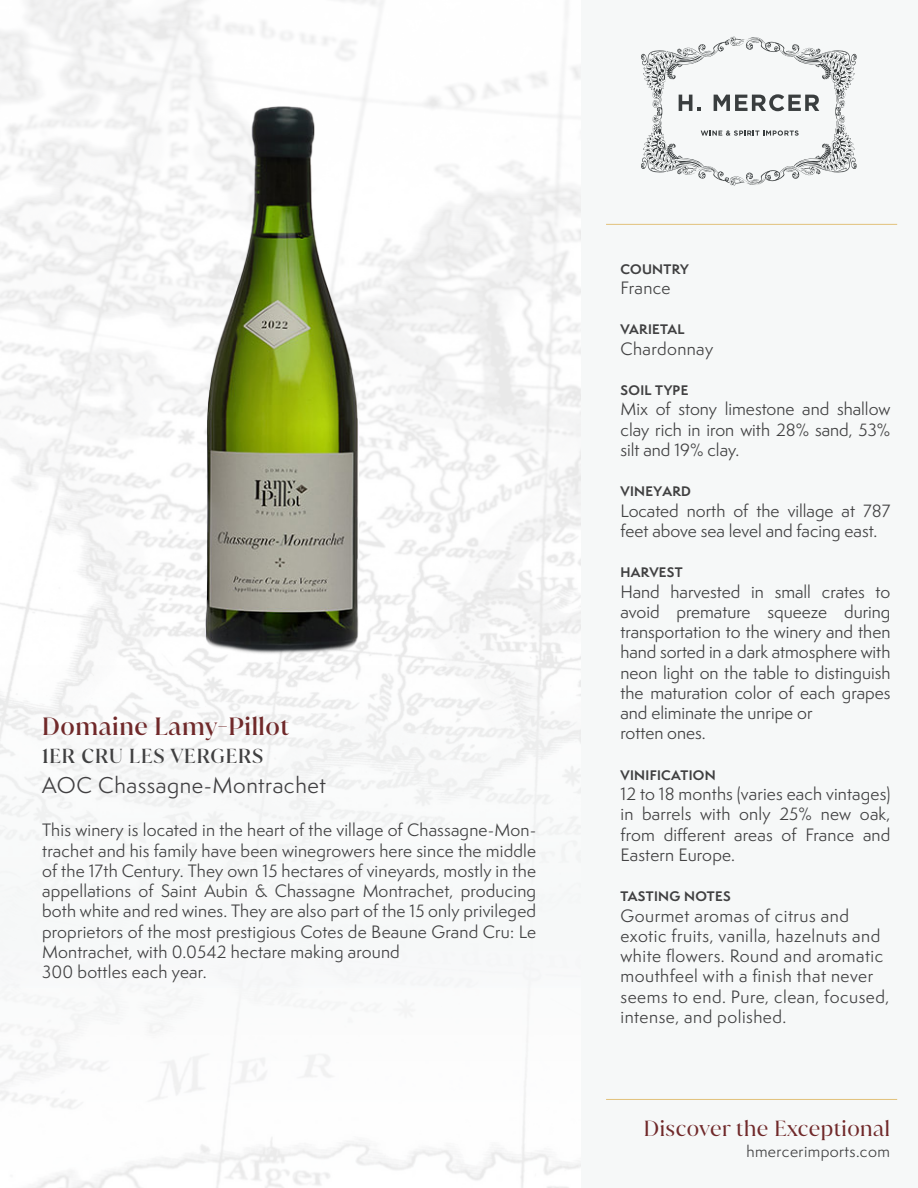
<style>
.page{position:relative;width:918px;height:1188px;background:#fff}
.page>*{position:absolute;margin:0;border:0;box-sizing:border-box;transform-origin:0 0}
.t1{font:500 24px "Juana";letter-spacing:.025em;color:#70292a}
.t2{font:21px "Semplicita Pro";letter-spacing:.025em;color:#414042}
.t3{font:21px "Juana";letter-spacing:.025em;color:#70292a}
.t4{font:500 19.5px "Juana";letter-spacing:.05em;color:#404041}
.t5{font:16.5px/20.2px "Semplicita Pro";letter-spacing:.01em;color:#404041}
.t6{font:16.5px/20.2px "Semplicita Pro";letter-spacing:.03em;color:#404041}
.t7{font:15px "Semplicita Pro";letter-spacing:.025em;color:#404041}
.t8{font:700 12.75px "Semplicita Pro";letter-spacing:.025em;color:#404041}
</style>
<div class="page">
<div style="left:0;top:665px;width:696px;height:523px;background:#f8f9fa"></div>
<div style="left:581px;top:0;width:337px;height:1188px;background:#f6f8f8"></div>
<svg style="left:641px;top:36px;width:216px;height:150px"></svg>
<hr style="left:606px;top:1099px;width:291px;height:1px;background:#e2c17b">
<hr style="left:606px;top:224px;width:291px;height:1px;background:#e2c17b">
<img style="left:205px;top:106px;width:153px;height:549px">
<h1 class="t1" style="left:42px;top:710px;width:248px">Domaine Lamy-Pillot</h1>
<p class="t4" style="left:42px;top:744px;width:223px">1ER CRU LES VERGERS</p>
<p class="t2" style="left:42px;top:771px;width:285px">AOC Chassagne-Montrachet</p>
<p class="t5" style="left:42px;top:820px;width:495px">This winery is located in the heart of the village of Chassagne-Mon&shy;trachet and his family have been winegrowers here since the middle of the 17th Century. They own 15 hectares of vineyards, mostly in the appellations of Saint Aubin &amp; Chassagne Montrachet, producing both white and red wines. They are also part of the 15 only privileged proprietors of the most prestigious Cotes de Beaune Grand Cru: Le Montrachet, with 0.0542 hectare making around<br>300 bottles each year.</p>
<p class="t8" style="left:620px;top:259px;width:70px">COUNTRY</p>
<p class="t5" style="left:620px;top:277px;width:52px">France</p>
<p class="t8" style="left:620px;top:320px;width:66px">VARIETAL</p>
<p class="t5" style="left:620px;top:338px;width:94px">Chardonnay</p>
<p class="t8" style="left:620px;top:381px;width:69px">SOIL TYPE</p>
<p class="t5" style="left:620px;top:399px;width:271px;text-align:justify">Mix of stony limestone and shallow clay rich in iron with 28% sand, 53% silt and 19% clay.</p>
<p class="t8" style="left:620px;top:482px;width:72px">VINEYARD</p>
<p class="t5" style="left:620px;top:500px;width:271px">Located north of the village at 787 feet above sea level and facing east.</p>
<p class="t8" style="left:620px;top:563px;width:64px">HARVEST</p>
<p class="t5" style="left:620px;top:581px;width:271px">Hand harvested in small crates to avoid premature squeeze during transportation to the winery and then hand sorted in a dark atmosphere with neon light on the table to distinguish the maturation color of each grapes and eliminate the unripe or<br>rotten ones.</p>
<p class="t8" style="left:620px;top:765px;width:97px">VINIFICATION</p>
<p class="t5" style="left:620px;top:784px;width:271px;text-align:justify">12 to 18 months (varies each vintages) in barrels with only 25% new oak, from different areas of France and Eastern Europe.</p>
<p class="t8" style="left:620px;top:887px;width:112px">TASTING NOTES</p>
<p class="t6" style="left:620px;top:905px;width:270px">Gourmet aromas of citrus and exotic fruits, vanilla, hazelnuts and white flowers. Round and aromatic mouthfeel with a finish that never seems to end. Pure, clean, focused, intense, and polished.</p>
<p class="t3" style="left:644px;top:1115px;width:248px">Discover the Exceptional</p>
<p class="t7" style="left:746px;top:1141px;width:145px">hmercerimports.com</p>
</div>
